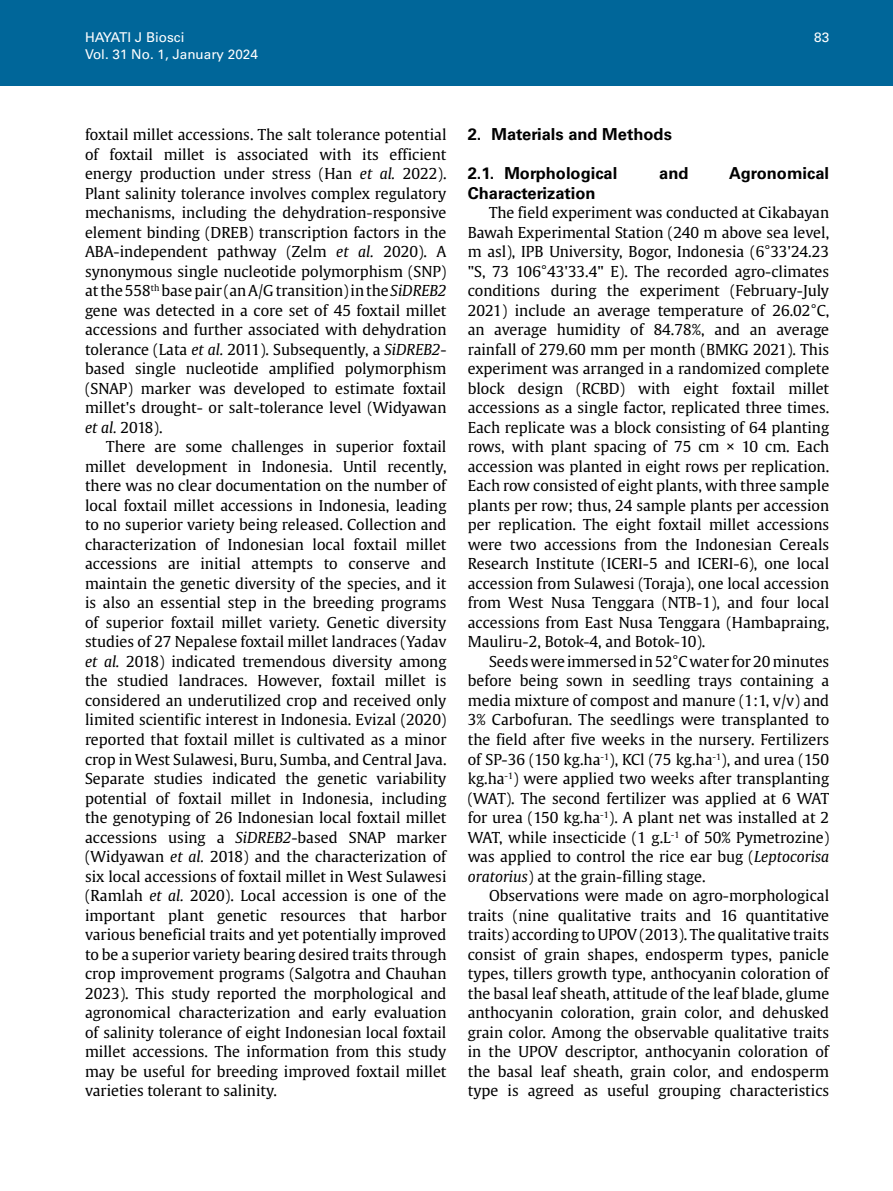
<style>
.page{position:relative;width:893px;height:1191px;background:#fff}
.page>*{position:absolute;margin:0;border:0;box-sizing:border-box;transform-origin:0 0}
.t1{font:700 16.5px "Univers LT Std";color:#000}
.t2{font:15px/19.5px "Gulliver";color:#000;text-align:justify}
.t3{font:13.5px "Univers LT Std";color:#fff}
.s1{font-style:italic}
</style>
<div class="page">
<div style="left:0;top:0;width:893px;height:85px;background:#069"></div>
<p class="t3" style="left:85px;top:30px;width:101px">HAYATI J Biosci</p>
<p class="t3" style="left:814px;top:30px;width:17px">83</p>
<p class="t3" style="left:85px;top:46px;width:174px">Vol. 31 No. 1, January 2024</p>
<p class="t2" style="left:85px;top:125px;width:363px">foxtail millet accessions. The salt tolerance potential of foxtail millet is associated with its efficient energy production under stress (Han <span class="s1">et al.</span> 2022).<br>Plant salinity tolerance involves complex regulatory mechanisms, including the dehydration-responsive element binding (DREB) transcription factors in the ABA-independent pathway (Zelm <span class="s1">et al.</span> 2020). A synonymous single nucleotide polymorphism (SNP) at the 558<sup>th</sup> base pair (an A/G transition) in the <span class="s1">SiDREB2 </span>gene was detected in a core set of 45 foxtail millet accessions and further associated with dehydration tolerance (Lata <span class="s1">et al.</span> 2011). Subsequently, a <span class="s1">SiDREB2</span>- based single nucleotide amplified polymorphism (SNAP) marker was developed to estimate foxtail millet's drought- or salt-tolerance level (Widyawan <span class="s1">et al.</span> 2018).</p>
<p class="t2" style="left:85px;top:437px;width:363px;text-indent:21px">There are some challenges in superior foxtail millet development in Indonesia. Until recently, there was no clear documentation on the number of local foxtail millet accessions in Indonesia, leading to no superior variety being released. Collection and characterization of Indonesian local foxtail millet accessions are initial attempts to conserve and maintain the genetic diversity of the species, and it is also an essential step in the breeding programs of superior foxtail millet variety. Genetic diversity studies of 27 Nepalese foxtail millet landraces (Yadav <span class="s1">et al.</span> 2018) indicated tremendous diversity among the studied landraces. However, foxtail millet is considered an underutilized crop and received only limited scientific interest in Indonesia. Evizal (2020) reported that foxtail millet is cultivated as a minor crop in West Sulawesi, Buru, Sumba, and Central Java.<br>Separate studies indicated the genetic variability potential of foxtail millet in Indonesia, including the genotyping of 26 Indonesian local foxtail millet accessions using a <span class="s1">SiDREB2</span>-based SNAP marker (Widyawan <span class="s1">et al.</span> 2018) and the characterization of six local accessions of foxtail millet in West Sulawesi (Ramlah <span class="s1">et al.</span> 2020). Local accession is one of the important plant genetic resources that harbor various beneficial traits and yet potentially improved to be a superior variety bearing desired traits through crop improvement programs (Salgotra and Chauhan 2023). This study reported the morphological and agronomical characterization and early evaluation of salinity tolerance of eight Indonesian local foxtail millet accessions. The information from this study may be useful for breeding improved foxtail millet varieties tolerant to salinity.</p>
<p class="t1" style="left:468px;top:125px;width:206px">2. Materials and Methods</p>
<p class="t1" style="left:468px;top:164px;width:151px">2.1. Morphological</p>
<p class="t1" style="left:659px;top:164px;width:31px">and</p>
<p class="t1" style="left:729px;top:164px;width:102px">Agronomical</p>
<p class="t1" style="left:468px;top:183px;width:129px">Characterization</p>
<p class="t2" style="left:468px;top:203px;width:363px;text-indent:21px">The field experiment was conducted at Cikabayan Bawah Experimental Station (240 m above sea level, m asl), IPB University, Bogor, Indonesia (6°33'24.23 "S, 73 106°43'33.4" E). The recorded agro-climates conditions during the experiment (February-July 2021) include an average temperature of 26.02°C, an average humidity of 84.78%, and an average rainfall of 279.60 mm per month (BMKG 2021). This experiment was arranged in a randomized complete block design (RCBD) with eight foxtail millet accessions as a single factor, replicated three times.<br>Each replicate was a block consisting of 64 planting rows, with plant spacing of 75 cm × 10 cm. Each accession was planted in eight rows per replication.<br>Each row consisted of eight plants, with three sample plants per row; thus, 24 sample plants per accession per replication. The eight foxtail millet accessions were two accessions from the Indonesian Cereals Research Institute (ICERI-5 and ICERI-6), one local accession from Sulawesi (Toraja), one local accession from West Nusa Tenggara (NTB-1), and four local accessions from East Nusa Tenggara (Hambapraing, Mauliru-2, Botok-4, and Botok-10).</p>
<p class="t2" style="left:468px;top:651px;width:363px;text-indent:21px">Seeds were immersed in 52°C water for 20 minutes before being sown in seedling trays containing a media mixture of compost and manure (1:1, v/v) and 3% Carbofuran. The seedlings were transplanted to the field after five weeks in the nursery. Fertilizers of SP-36 (150 kg.ha<sup>-1</sup>), KCl (75 kg.ha<sup>-1</sup>), and urea (150 kg.ha<sup>-1</sup>) were applied two weeks after transplanting (WAT). The second fertilizer was applied at 6 WAT for urea (150 kg.ha<sup>-1</sup>). A plant net was installed at 2<br>WAT, while insecticide (1 g.L<sup>-1</sup> of 50% Pymetrozine) was applied to control the rice ear bug (<span class="s1">Leptocorisa oratorius</span>) at the grain-filling stage.</p>
<p class="t2" style="left:468px;top:885px;width:363px;text-indent:21px">Observations were made on agro-morphological traits (nine qualitative traits and 16 quantitative traits) according to UPOV (2013). The qualitative traits consist of grain shapes, endosperm types, panicle types, tillers growth type, anthocyanin coloration of the basal leaf sheath, attitude of the leaf blade, glume anthocyanin coloration, grain color, and dehusked grain color. Among the observable qualitative traits in the UPOV descriptor, anthocyanin coloration of the basal leaf sheath, grain color, and endosperm type is agreed as useful grouping characteristics</p>
</div>
